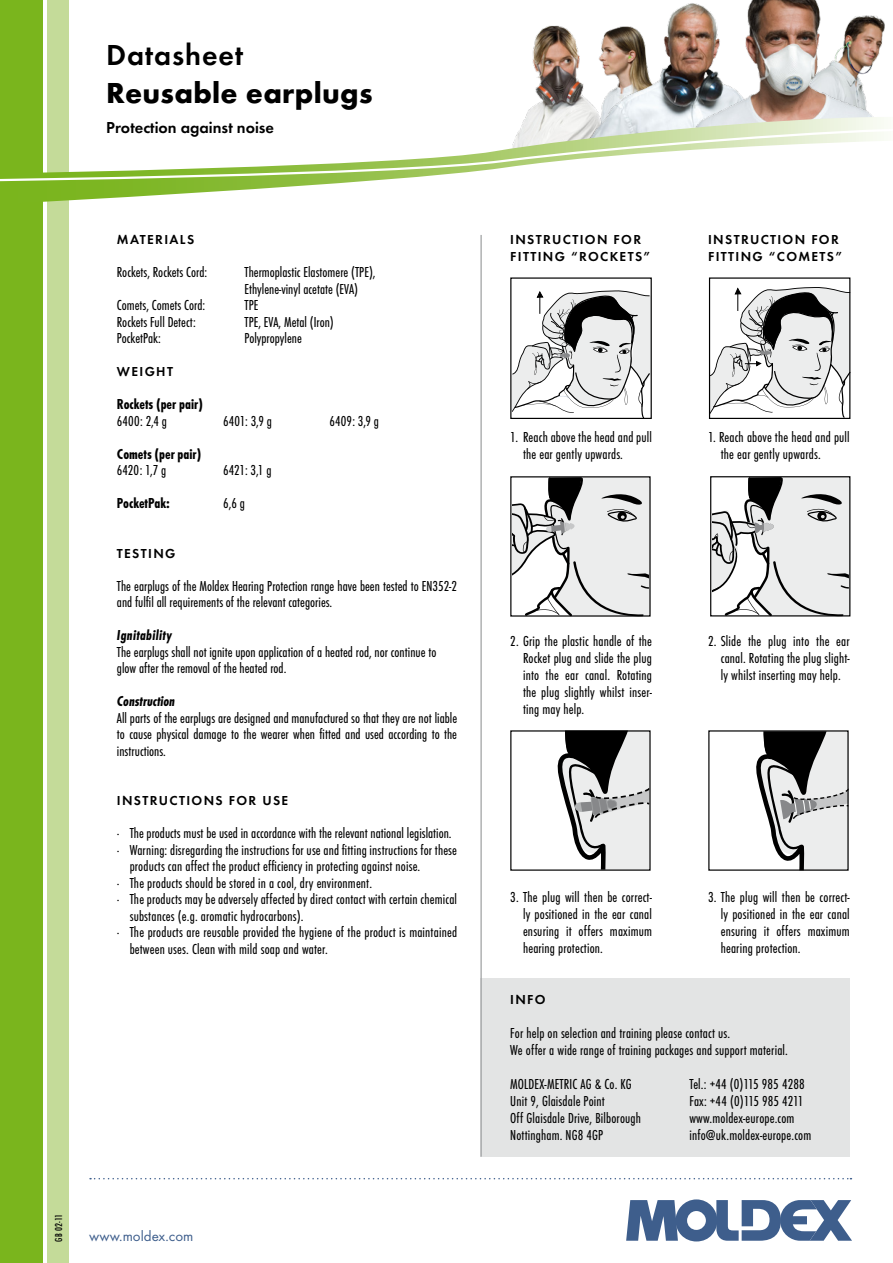
<style>
.page{position:relative;width:893px;height:1263px;background:#fff}
.page>*{position:absolute;margin:0;border:0;box-sizing:border-box;transform-origin:0 0}
.t1{font:700 30px "Futura TCE";letter-spacing:.01em;color:#000}
.t2{font:30px "Futura TCE Dem";letter-spacing:.03em;color:#000}
.t3{font:16.5px "Futura TCE Dem";color:#000}
.t4{font:15px/17px "Futura TCE Boo Con";letter-spacing:.01em;color:#000}
.t5{font:15px "Futura TCE Bol Con";color:#000}
.t6{font:15px "Futura TCE Bol Con Obl";letter-spacing:.015em;color:#000}
.t7{font:15px "Futura TCE Boo";color:#3e5e8c}
.t8{font:13.5px "Futura TCE Dem";letter-spacing:.175em;color:#000}
.t9{font:10.5px "Futura TCE Med Con";color:#000}
</style>
<div class="page">
<img style="left:525px;top:25px;width:47px;height:92px">
<img style="left:875px;top:16px;width:10px;height:45px">
<img style="left:572px;top:4px;width:116px;height:113px">
<img style="left:688px;top:0;width:187px;height:117px">
<div style="left:48px;top:0;width:21px;height:1263px;background:#c4db99"></div>
<div style="left:0;top:0;width:43px;height:1263px;background:#7ab51d"></div>
<svg style="left:43px;top:117px;width:841px;height:87px"></svg>
<svg style="left:0;top:127px;width:884px;height:55px"></svg>
<svg style="left:90px;top:1178px;width:761px;height:1px"></svg>
<svg style="left:626px;top:1199px;width:226px;height:42px"></svg>
<svg style="left:756px;top:732px;width:91px;height:137px;background:#abacac"></svg>
<svg style="left:557px;top:732px;width:92px;height:137px;background:#adaeae"></svg>
<svg style="left:710px;top:477px;width:140px;height:140px"></svg>
<div style="left:480px;top:978px;width:370px;height:179px;background:#e3e4e4"></div>
<hr style="left:480px;top:235px;width:2px;height:922px;background:#9c9e9f">
<svg style="left:512px;top:290px;width:138px;height:127px"></svg>
<div style="left:510px;top:277px;width:142px;height:142px;border:1px solid #000"></div>
<svg style="left:711px;top:287px;width:137px;height:130px"></svg>
<div style="left:709px;top:277px;width:141px;height:142px;border:1px solid #000"></div>
<svg style="left:480px;top:477px;width:170px;height:154px"></svg>
<h1 class="t2" style="left:106px;top:37px;width:139px">DATASHEET</h1>
<h1 class="t1" style="left:106px;top:74px;width:268px">Reusable earplugs</h1>
<p class="t3" style="left:106px;top:117px;width:169px">PROTECTION AGAINST NOISE</p>
<p class="t8" style="left:117px;top:231px;width:79px">MATERIALS</p>
<p class="t4" style="left:117px;top:264px;width:92px">Rockets, Rockets Cord:</p>
<p class="t4" style="left:244px;top:264px;width:133px;line-height:16.5px">Thermoplastic Elastomere (TPE),<br>Ethylene-vinyl acetate (EVA)</p>
<p class="t4" style="left:117px;top:297px;width:90px">Comets, Comets Cord:</p>
<p class="t4" style="left:244px;top:297px;width:15px">TPE</p>
<p class="t4" style="left:117px;top:313px;width:81px">Rockets Full Detect:</p>
<p class="t4" style="left:244px;top:313px;width:91px">TPE, EVA, Metal (Iron)</p>
<p class="t4" style="left:117px;top:330px;width:45px">PocketPak:</p>
<p class="t4" style="left:244px;top:330px;width:59px">Polypropylene</p>
<p class="t8" style="left:117px;top:363px;width:55px">WEIGHT</p>
<p class="t5" style="left:117px;top:395px;width:88px">Rockets (per pair)</p>
<p class="t4" style="left:117px;top:412px;width:51px">6400: 2,4 g</p>
<p class="t4" style="left:223px;top:412px;width:50px">6401: 3,9 g</p>
<p class="t4" style="left:330px;top:412px;width:51px">6409: 3,9 g</p>
<p class="t5" style="left:117px;top:445px;width:86px">Comets (per pair)</p>
<p class="t4" style="left:117px;top:462px;width:51px">6420: 1,7 g</p>
<p class="t4" style="left:223px;top:462px;width:50px">6421: 3,1 g</p>
<p class="t5" style="left:117px;top:494px;width:55px">PocketPak:</p>
<p class="t4" style="left:223px;top:495px;width:23px">6,6 g</p>
<p class="t8" style="left:117px;top:545px;width:60px">TESTING</p>
<p class="t4" style="left:117px;top:577px;width:342px;line-height:16.5px">The earplugs of the Moldex Hearing Protection range have been tested to EN352-2 and fulfil all requirements of the relevant categories.</p>
<p class="t6" style="left:117px;top:626px;width:56px">Ignitability</p>
<p class="t4" style="left:117px;top:643px;width:321px;line-height:16.5px">The earplugs shall not ignite upon application of a heated rod, nor continue to glow after the removal of the heated rod.</p>
<p class="t6" style="left:117px;top:692px;width:60px">Construction</p>
<p class="t4" style="left:117px;top:709px;width:342px;line-height:16.5px;text-align:justify">All parts of the earplugs are designed and manufactured so that they are not liable to cause physical damage to the wearer when fitted and used according to the instructions.</p>
<p class="t8" style="left:117px;top:792px;width:173px">INSTRUCTIONS FOR USE</p>
<p class="t4" style="left:117px;top:825px;width:336px">· The products must be used in accordance with the relevant national legislation.</p>
<p class="t4" style="left:117px;top:841px;width:342px">· Warning: disregarding the instructions for use and fitting instructions for these</p>
<p class="t4" style="left:130px;top:858px;width:292px">products can affect the product efficiency in protecting against noise.</p>
<p class="t4" style="left:117px;top:874px;width:257px">· The products should be stored in a cool, dry environment.</p>
<p class="t4" style="left:117px;top:891px;width:342px">· The products may be adversely affected by direct contact with certain chemical</p>
<p class="t4" style="left:130px;top:907px;width:175px">substances (e.g. aromatic hydrocarbons).</p>
<p class="t4" style="left:117px;top:924px;width:342px">· The products are reusable provided the hygiene of the product is maintained</p>
<p class="t4" style="left:130px;top:940px;width:200px">between uses. Clean with mild soap and water.</p>
<p class="t9" style="left:53px;top:1242px;width:29px;rotate:-90deg">GB 02-11</p>
<p class="t7" style="left:89px;top:1227px;width:106px">www.moldex.com</p>
<p class="t8" style="left:510px;top:231px;width:10px">INSTRU</p>
<p class="t8" style="left:563px;top:231px;width:19px">CTION</p>
<p class="t8" style="left:614px;top:231px;width:10px">FOR</p>
<p class="t8" style="left:510px;top:248px;width:9px">FITTING</p>
<p class="t8" style="left:571px;top:248px;width:57px">“ROCKETS</p>
<p class="t8" style="left:643px;top:248px;width:8px">”</p>
<p class="t8" style="left:708px;top:231px;width:10px">INSTRU</p>
<p class="t8" style="left:761px;top:231px;width:19px">CTION</p>
<p class="t8" style="left:811px;top:231px;width:10px">FOR</p>
<p class="t8" style="left:708px;top:248px;width:9px">FITTING</p>
<p class="t8" style="left:769px;top:248px;width:75px">“COMETS”</p>
<p class="t4" style="left:523px;top:429px;width:130px;text-indent:-13px">1. Reach above the head and pull the ear gently upwards.</p>
<p class="t4" style="left:721px;top:429px;width:130px;text-indent:-13px">1. Reach above the head and pull the ear gently upwards.</p>
<p class="t4" style="left:523px;top:633px;width:131px;text-align:justify;text-indent:-13px">2. Grip the plastic handle of the Rocket plug and slide the plug into the ear canal. Rotating the plug slightly whilst inser&shy;ting may help.</p>
<p class="t4" style="left:721px;top:633px;width:130px;text-align:justify;text-indent:-13px">2. Slide the plug into the ear canal. Rotating the plug slight&shy;ly whilst inserting may help.</p>
<p class="t4" style="left:721px;top:888px;width:130px;text-align:justify;text-indent:-13px">3. The plug will then be correct&shy;ly positioned in the ear canal ensuring it offers maximum hearing protection.</p>
<p class="t4" style="left:523px;top:888px;width:130px;text-align:justify;text-indent:-13px">3. The plug will then be correct&shy;ly positioned in the ear canal ensuring it offers maximum hearing protection.</p>
<p class="t8" style="left:510px;top:991px;width:10px">INFO</p>
<p class="t4" style="left:510px;top:1024px;width:279px">For help on selection and training please contact us.<br>We offer a wide range of training packages and support material.</p>
<p class="t4" style="left:510px;top:1075px;width:132px">MOLDEX-METRIC AG &amp; Co. KG<br>Unit 9, Glaisdale Point<br>Off Glaisdale Drive, Bilborough<br>Nottingham. NG8 4GP</p>
<p class="t4" style="left:689px;top:1075px;width:123px">Tel.: +44 (0)115 985 4288<br>Fax: +44 (0)115 985 4211 www.moldex-europe.com info@uk.moldex-europe.com</p>
</div>
